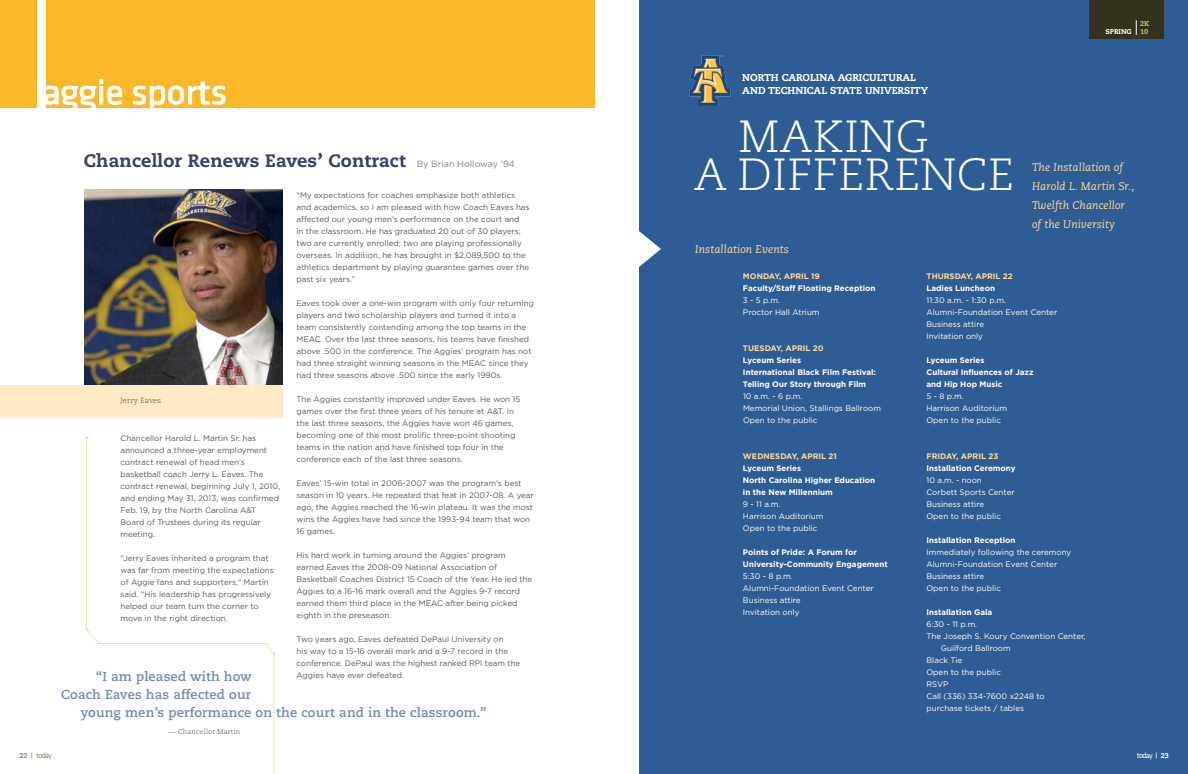
<style>
.page{position:relative;width:1188px;height:774px;background:#fff}
.page>*{position:absolute;margin:0;border:0;box-sizing:border-box;transform-origin:0 0}
.t1{font:45px/38px "Caecilia Light SC";letter-spacing:.01em;color:#fff}
.t2{font:36px "Klavika Basic";letter-spacing:-.01em;color:#fff;scale:1.05 1}
.t3{font:800 18px "Caecilia";letter-spacing:.01em;color:#39406a}
.t4{font:700 13px "Caecilia";letter-spacing:.01em;color:#7189b6}
.t5{font:italic 11px/19px "Caecilia";letter-spacing:.01em;color:#ffd995}
.t6{font:800 10px/13px "Caecilia";color:#fff}
.t7{font:8px/12px "Gotham";color:#58595b}
.t8{font:8px/12px "Gotham";color:#fff}
.t9{font:700 8px/12px "Gotham";color:#fff}
.t10{font:700 8px "Gotham";color:#ffd995}
.t11{font:8px "Klavika Basic";letter-spacing:-.07em;color:#928272}
.t12{font:8px "Klavika Basic";letter-spacing:-.07em;color:#fff}
.t13{font:300 7.5px "Caecilia";letter-spacing:.02em;color:#504c39}
.t14{font:300 7px "Caecilia";letter-spacing:.01em;color:#504c39}
.t15{font:800 7px/8px "Caecilia";color:#fff;text-align:right}
.s1{font-family:"Gotham";font-weight:400;font-size:9px;color:#808284}
.s2{color:#c1c36b}
.s3{font-family:"Caecilia";font-weight:800;font-size:7px}
.s4{font-family:"Caecilia";font-weight:800;font-size:6px}
</style>
<div class="page">
<div style="left:639px;top:0;width:549px;height:774px;background:#2e5d96"></div>
<div style="left:0;top:385px;width:283px;height:33px;background:#ffeac6"></div>
<img style="left:84px;top:189px;width:198px;height:196px">
<div style="left:0;top:0;width:37px;height:108px;background:#fdb827"></div>
<div style="left:46px;top:0;width:549px;height:108px;background:#fdb827"></div>
<svg style="left:46px;top:78px;width:77px;height:30px"></svg>
<svg style="left:132px;top:81px;width:94px;height:27px"></svg>
<div style="left:1090px;top:0;width:74px;height:38px;background:#34321c"></div>
<svg style="left:1136px;top:20px;width:1px;height:15px"></svg>
<svg style="left:85px;top:437px;width:190px;height:337px"></svg>
<img style="left:670px;top:44px;width:77px;height:74px">
<h2 class="t2" style="left:42px;top:69px;width:178px">aggie sports</h2>
<h3 class="t3" style="left:84px;top:149px;width:433px">Chancellor Renews Eaves’ Contract <span class="s1">By Brian Holloway ’94</span></h3>
<p class="t7" style="left:296px;top:189px;width:235px">“My expectations for coaches emphasize both athletics and academics, so I am pleased with how Coach Eaves has affected our young men’s performance on the court and<br>in the classroom. He has graduated 20 out of 30 players; two are currently enrolled; two are playing professionally overseas. In addition, he has brought in $2,089,500 to the athletics department by playing guarantee games over the past six years.”</p>
<p class="t7" style="left:296px;top:297px;width:239px">Eaves took over a one-win program with only four returning players and two scholarship players and turned it into a team consistently contending among the top teams in the MEAC. Over the last three seasons, his teams have finished above .500 in the conference. The Aggies’ program has not had three straight winning seasons in the MEAC since they had three seasons above .500 since the early 1990s.</p>
<p class="t7" style="left:296px;top:393px;width:225px">The Aggies constantly improved under Eaves. He won 15 games over the first three years of his tenure at A&amp;T. In the last three seasons, the Aggies have won 46 games, becoming one of the most prolific three-point shooting teams in the nation and have finished top four in the conference each of the last three seasons.</p>
<p class="t7" style="left:296px;top:477px;width:239px">Eaves’ 15-win total in 2006-2007 was the program’s best season in 10 years. He repeated that feat in 2007-08. A year ago, the Aggies reached the 16-win plateau. It was the most wins the Aggies have had since the 1993-94 team that won 16 games.</p>
<p class="t7" style="left:296px;top:549px;width:237px">His hard work in turning around the Aggies’ program earned Eaves the 2008-09 National Association of Basketball Coaches District 15 Coach of the Year. He led the Aggies to a 16-16 mark overall and the Aggies 9-7 record earned them third place in the MEAC after being picked eighth in the preseason.</p>
<p class="t7" style="left:296px;top:633px;width:225px">Two years ago, Eaves defeated DePaul University on<br>his way to a 15-16 overall mark and a 9-7 record in the conference. DePaul was the highest ranked RPI team the Aggies have ever defeated.</p>
<p class="t13" style="left:121px;top:396px;width:42px">Jerry Eaves</p>
<p class="t7" style="left:120px;top:432px;width:161px">Chancellor Harold L. Martin Sr. has announced a three-year employment contract renewal of head men’s basketball coach Jerry L. Eaves. The contract renewal, beginning July 1, 2010, and ending May 31, 2013, was confirmed Feb. 19, by the North Carolina A&amp;T Board of Trustees during its regular meeting.</p>
<p class="t7" style="left:120px;top:552px;width:155px">“Jerry Eaves inherited a program that was far from meeting the expectations of Aggie fans and supporters,” Martin said. “His leadership has progressively helped our team turn the corner to move in the right direction.</p>
<h3 class="t4" style="left:96px;top:668px;width:157px">“I am pleased with how</h3>
<h3 class="t4" style="left:61px;top:686px;width:192px">Coach Eaves has affected our</h3>
<h3 class="t4" style="left:81px;top:704px;width:407px">young men’s performance on the court and in the classroom.”</h3>
<p class="t14" style="left:169px;top:727px;width:73px">— Chancellor Martin</p>
<p class="t6" style="left:742px;top:71px;width:187px">NORTH CAROLINA AGRICULTURAL<br>AND TECHNICAL STATE UNIVERSITY</p>
<h1 class="t1" style="left:694px;top:119px;width:322px;text-indent:45px">MAKING<br>A DIFFERENCE</h1>
<h3 class="t5" style="left:695px;top:240px;width:95px">Installation Events</h3>
<p class="t15" style="left:1105px;top:20px;width:45px"><span class="s2">2K<br></span>SPRING <span class="s2">10</span></p>
<h3 class="t5" style="left:1032px;top:158px;width:104px">The Installation of<br>Harold L. Martin Sr.,<br>Twelfth Chancellor of the University</h3>
<p class="t10" style="left:743px;top:272px;width:78px">MONDAY, APRIL 19</p>
<p class="t9" style="left:743px;top:283px;width:134px">Faculty/Staff Floating Reception</p>
<p class="t8" style="left:743px;top:295px;width:78px">3 - 5 p.m.<br>Proctor Hall Atrium</p>
<p class="t10" style="left:743px;top:344px;width:82px">TUESDAY, APRIL 20</p>
<p class="t9" style="left:743px;top:355px;width:134px">Lyceum Series<br>International Black Film Festival:<br>Telling Our Story through Film</p>
<p class="t8" style="left:743px;top:391px;width:139px">10 a.m. - 6 p.m.<br>Memorial Union, Stallings Ballroom<br>Open to the public</p>
<p class="t10" style="left:743px;top:452px;width:95px">WEDNESDAY, APRIL 21</p>
<p class="t9" style="left:743px;top:463px;width:134px">Lyceum Series<br>North Carolina H igher Education in the New Millennium</p>
<p class="t8" style="left:743px;top:499px;width:82px">9 - 11 a.m.<br>Harrison Auditorium<br>Open to the public</p>
<p class="t9" style="left:743px;top:547px;width:146px">Points of Pride: A Forum for<br>University-Community Engagement</p>
<p class="t8" style="left:743px;top:571px;width:132px">5:30 - 8 p.m.<br>Alumni-Foundation Event Center<br>Business attire<br>Invitation only</p>
<p class="t10" style="left:926px;top:272px;width:88px">THU RSDAY, APRIL 22</p>
<p class="t9" style="left:926px;top:283px;width:70px">Ladies Luncheon</p>
<p class="t8" style="left:926px;top:295px;width:132px">11:30 a.m. - 1:30 p.m.<br>Alumni-Foundation Event Center<br>Business attire<br>Invitation only</p>
<p class="t9" style="left:926px;top:355px;width:109px">Lyceum Series<br>Cultural Influences of Jazz and H ip Hop Music</p>
<p class="t8" style="left:926px;top:391px;width:82px">5 - 8 p.m.<br>Harrison Auditorium<br>Open to the public</p>
<p class="t10" style="left:926px;top:452px;width:73px">FRIDAY, APRIL 23</p>
<p class="t9" style="left:926px;top:463px;width:91px">Installation Ceremony</p>
<p class="t8" style="left:926px;top:475px;width:90px">10 a.m. - noon<br>Corbett Sports Center<br>Business attire<br>Open to the public</p>
<p class="t9" style="left:926px;top:535px;width:91px">Installation Reception</p>
<p class="t8" style="left:926px;top:547px;width:146px">Immediately following the ceremony<br>Alumni-Foundation Event Center<br>Business attire<br>Open to the public</p>
<p class="t9" style="left:926px;top:607px;width:67px">Installation Gala</p>
<p class="t8" style="left:926px;top:619px;width:52px">6:30 - 11 p.m.</p>
<p class="t8" style="left:926px;top:631px;width:161px">The Joseph S. Koury Convention Center,</p>
<p class="t8" style="left:941px;top:643px;width:71px">Guilford Ballroom</p>
<p class="t8" style="left:926px;top:655px;width:37px">Black Tie</p>
<p class="t8" style="left:926px;top:667px;width:76px">Open to the public</p>
<p class="t8" style="left:926px;top:679px;width:24px">RSVP</p>
<p class="t8" style="left:926px;top:691px;width:120px">Call (336) 334-7600 x2248 to</p>
<p class="t8" style="left:926px;top:703px;width:99px">purchase tickets / tables</p>
<p class="t11" style="left:20px;top:750px;width:34px"><span class="s3">22</span> <span class="s4">|</span> today</p>
<p class="t12" style="left:1137px;top:750px;width:34px">today <span class="s4">|</span> <span class="s3">23</span></p>
</div>
